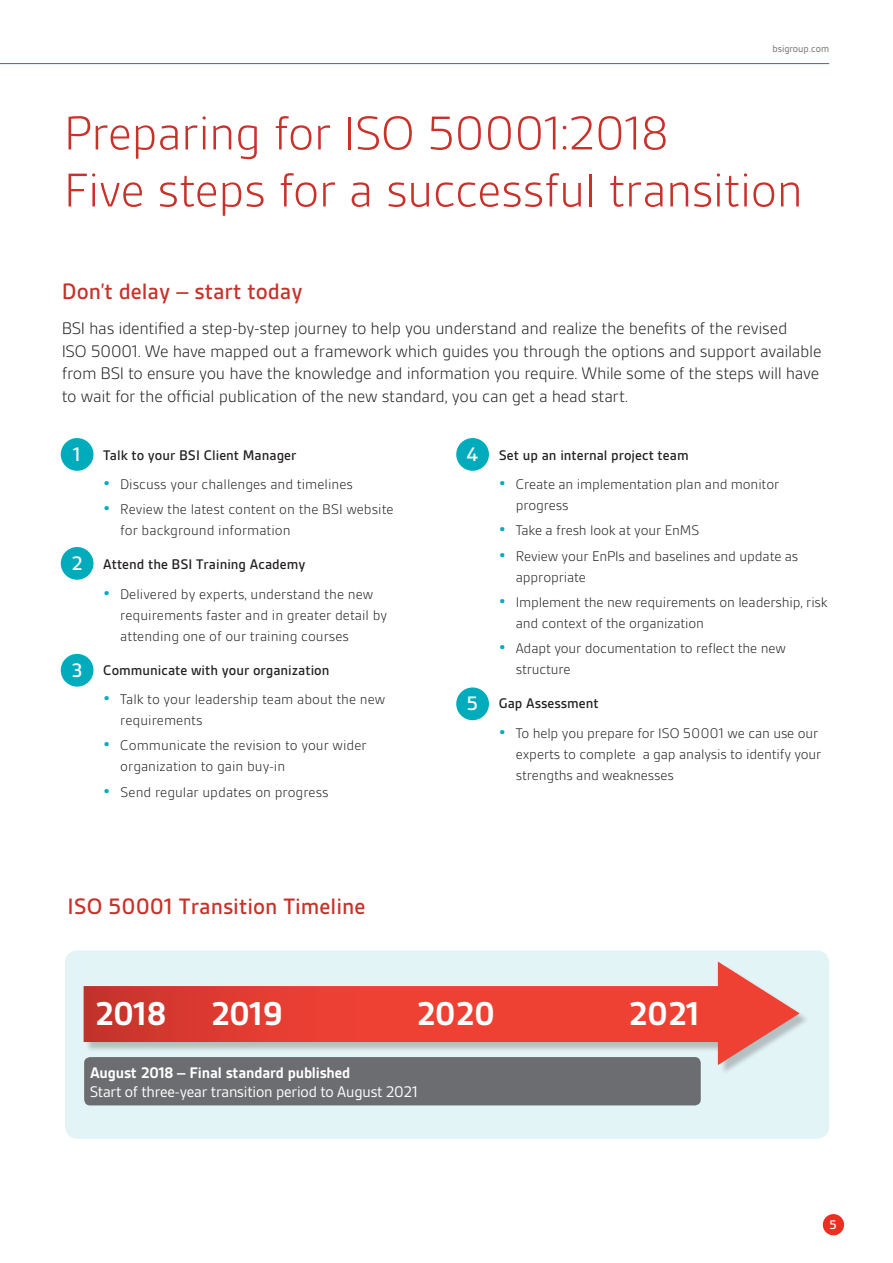
<style>
.page{position:relative;width:893px;height:1263px;background:#fff}
.page>*{position:absolute;margin:0;border:0;box-sizing:border-box;transform-origin:0 0}
.t1{font:300 51px/57px "BSI Gesta";letter-spacing:-.015em;color:#c9312b}
.t2{font:700 35.55px "BSI Gesta";color:#fff}
.t3{font:500 24px "BSI Gesta";color:#c9312b}
.t4{font:500 21px "BSI Gesta";color:#fff}
.t5{font:300 18px/22.5px "BSI Gesta";letter-spacing:-.02em;color:#231f20}
.t6{font:16.5px "BSI Gesta";letter-spacing:-.01em;color:#fff}
.t7{font:700 16.5px "BSI Gesta";letter-spacing:-.01em;color:#fff}
.t8{font:300 15px/21px "BSI Gesta";letter-spacing:-.01em;color:#231f20}
.t9{font:500 15px "BSI Gesta";color:#231f20}
.t10{font:500 13.5px "BSI Gesta";color:#fff}
.t11{font:10.5px "BSI Gesta";color:#6c6d70}
.s1{font-weight:700;font-size:18px;color:#00acbc}
</style>
<div class="page">
<hr style="left:0;top:63px;width:829px;height:1px;background:#008996">
<div style="left:61px;top:438px;width:32px;height:33px;background:#00acbc;border-radius:50%"></div>
<div style="left:456px;top:438px;width:33px;height:33px;background:#00acbc;border-radius:50%"></div>
<div style="left:456px;top:687px;width:33px;height:33px;background:#00acbc;border-radius:50%"></div>
<div style="left:61px;top:547px;width:32px;height:33px;background:#00acbc;border-radius:50%"></div>
<div style="left:61px;top:654px;width:32px;height:33px;background:#00acbc;border-radius:50%"></div>
<div style="left:823px;top:1214px;width:21px;height:21px;background:#ee2e22;border-radius:50%"></div>
<div style="left:65px;top:950px;width:764px;height:189px;background:#e3f4f6;border-radius:13px"></div>
<div style="left:84px;top:1057px;width:617px;height:48px;background:#6c6d70;border-radius:6px"></div>
<div style="left:85px;top:963px;width:725px;height:112px;background:#231f20;opacity:.25"></div>
<svg style="left:84px;top:961px;width:716px;height:104px"></svg>
<p class="t11" style="left:772px;top:43px;width:58px">bsigroup.com</p>
<h1 class="t1" style="left:64px;top:105px;width:741px">Preparing for ISO 50001:2018<br>Five steps for a successful transition</h1>
<h3 class="t3" style="left:62px;top:279px;width:242px">Don’t delay – start today</h3>
<p class="t5" style="left:62px;top:317px;width:761px">BSI has identified a step-by-step journey to help you understand and realize the benefits of the revised<br>ISO 50001. We have mapped out a framework which guides you through the options and support available from BSI to ensure you have the knowledge and information you require. While some of the steps will have to wait for the official publication of the new standard, you can get a head start.</p>
<h3 class="t4" style="left:73px;top:443px;width:9px">1</h3>
<h3 class="t4" style="left:467px;top:443px;width:13px">4</h3>
<p class="t9" style="left:103px;top:447px;width:195px">Talk to your BSI Client Manager</p>
<p class="t8" style="left:103px;top:474px;width:251px"><span class="s1">•</span> Discuss your challenges and timelines</p>
<p class="t8" style="left:120px;top:499px;width:275px;text-indent:-17px"><span class="s1">•</span> Review the latest content on the BSI website for background information</p>
<p class="t9" style="left:103px;top:557px;width:204px">Attend the BSI Training Academy</p>
<p class="t8" style="left:120px;top:583px;width:268px;text-indent:-17px"><span class="s1">•</span> Delivered by experts, understand the new requirements faster and in greater detail by attending one of our training courses</p>
<p class="t9" style="left:103px;top:662px;width:228px">Communicate with your organization</p>
<p class="t8" style="left:120px;top:689px;width:267px;text-indent:-17px"><span class="s1">•</span> Talk to your leadership team about the new requirements</p>
<p class="t8" style="left:120px;top:735px;width:248px;text-indent:-17px"><span class="s1">•</span> Communicate the revision to your wider organization to gain buy-in</p>
<p class="t8" style="left:103px;top:781px;width:227px"><span class="s1">•</span> Send regular updates on progress</p>
<h3 class="t4" style="left:71px;top:552px;width:13px">2</h3>
<h3 class="t4" style="left:72px;top:659px;width:12px">3</h3>
<h3 class="t4" style="left:467px;top:693px;width:13px">5</h3>
<p class="t9" style="left:499px;top:447px;width:191px">Set up an internal project team</p>
<p class="t8" style="left:516px;top:474px;width:265px;text-indent:-17px"><span class="s1">•</span> Create an implementation plan and monitor progress</p>
<p class="t8" style="left:499px;top:520px;width:202px"><span class="s1">•</span> Take a fresh look at your EnMS</p>
<p class="t8" style="left:516px;top:545px;width:284px;text-indent:-17px"><span class="s1">•</span> Review your EnPIs and baselines and update as appropriate</p>
<p class="t8" style="left:516px;top:592px;width:313px;text-indent:-17px"><span class="s1">•</span> Implement the new requirements on leadership, risk and context of the organization</p>
<p class="t8" style="left:516px;top:638px;width:272px;text-indent:-17px"><span class="s1">•</span> Adapt your documentation to reflect the new structure</p>
<p class="t9" style="left:499px;top:695px;width:101px">Gap Assessment</p>
<p class="t8" style="left:516px;top:722px;width:307px;text-indent:-17px"><span class="s1">•</span> To help you prepare for ISO 50001 we can use our experts to complete a gap analysis to identify your strengths and weaknesses</p>
<h3 class="t3" style="left:68px;top:894px;width:299px">ISO 50001 Transition Timeline</h3>
<h2 class="t2" style="left:95px;top:995px;width:73px">2018</h2>
<h2 class="t2" style="left:211px;top:995px;width:74px">2019</h2>
<h2 class="t2" style="left:416px;top:995px;width:80px">2020</h2>
<h2 class="t2" style="left:628px;top:995px;width:73px">2021</h2>
<p class="t7" style="left:90px;top:1064px;width:262px">August 2018 – Final standard published</p>
<p class="t6" style="left:90px;top:1083px;width:330px">Start of three-year transition period to August 2021</p>
<p class="t10" style="left:830px;top:1218px;width:9px">5</p>
</div>
